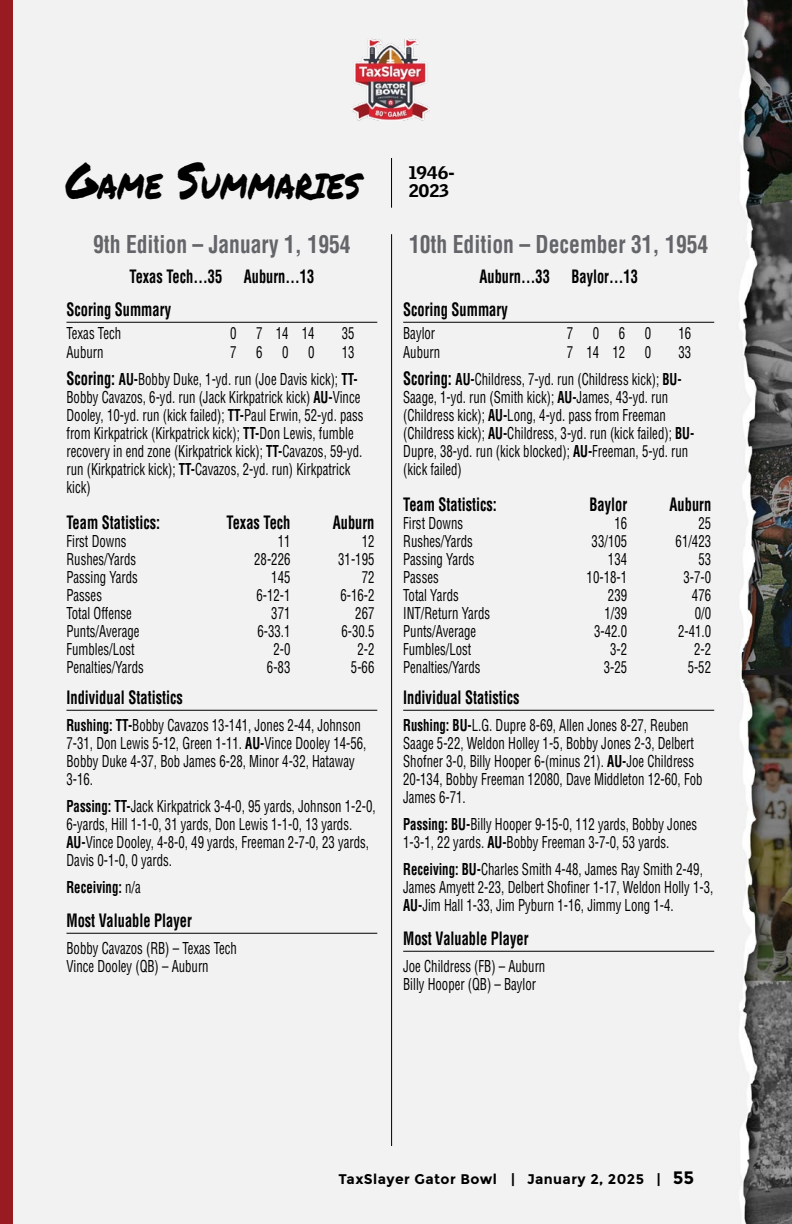
<style>
.page{position:relative;width:792px;height:1224px;background:#fff}
.page>*{position:absolute;margin:0;border:0;box-sizing:border-box;transform-origin:0 0}
.t1{font:35.2px "Permanent Marker";color:#000;scale:.8 1}
.t2{font:700 condensed 24px "Helvetica LT Std";color:#636569;scale:.9 1}
.t3{font:700 condensed 18px/33px "Helvetica LT Std";color:#000;scale:.8 1}
.t4{font:900 17.8px/17.8px "Griffith Gothic";letter-spacing:-.01em;color:#000}
.t5{font:condensed 16px/18px "Helvetica LT Std";color:#000;scale:.8 1}
.t6{font:700 condensed 16px "Helvetica LT Std";color:#000;scale:.8 1}
.t7{font:700 14px "Montserrat";letter-spacing:.03em;color:#000}
.s1{font-size:50.4px}
.s2{font-weight:700;font-size:18px}
.s3{font-weight:700}
.s4{font-weight:400}
.s5{font-size:18px}
</style>
<div class="page">
<div style="left:13px;top:0;width:779px;height:1224px;background:#f2f2f2"></div>
<div style="left:0;top:0;width:13px;height:1224px;background:#981b21"></div>
<img style="left:352px;top:38px;width:78px;height:82px">
<hr style="left:391px;top:234px;width:1px;height:912px;background:#000">
<hr style="left:391px;top:158px;width:1px;height:50px;background:#000">
<hr style="left:66px;top:322px;width:311px;height:1px;background:#000">
<hr style="left:66px;top:710px;width:311px;height:1px;background:#000">
<hr style="left:66px;top:933px;width:311px;height:1px;background:#000">
<hr style="left:403px;top:322px;width:311px;height:1px;background:#000">
<hr style="left:403px;top:710px;width:311px;height:1px;background:#000">
<hr style="left:403px;top:951px;width:311px;height:1px;background:#000">
<h1 class="t1" style="left:66px;top:160px;width:374px"><span class="s1">G</span>AME <span class="s1">S</span>UMMARIES</h1>
<p class="t4" style="left:409px;top:163px;width:47px">1946-<br>2023</p>
<h2 class="t2" style="left:93px;top:229px;width:288px">9th Edition – January 1, 1954</h2>
<p class="t3" style="left:67px;top:260px;width:311px;text-indent:63px">Texas Tech…35 Auburn…13<br>Scoring Summary</p>
<p class="t5" style="left:66px;top:324px;width:70px">Texas Tech</p>
<p class="t5" style="left:230px;top:324px;width:107px">0 7 14 14</p>
<p class="t5" style="left:342px;top:324px;width:17px">35</p>
<p class="t5" style="left:66px;top:343px;width:48px">Auburn</p>
<p class="t5" style="left:230px;top:343px;width:107px">7 6 0 0</p>
<h2 class="t2" style="left:409px;top:229px;width:334px">10th Edition – December 31, 1954</h2>
<p class="t3" style="left:403px;top:260px;width:295px;text-indent:76px">Auburn…33 Baylor…13<br>Scoring Summary</p>
<p class="t5" style="left:403px;top:324px;width:41px">Baylor</p>
<p class="t5" style="left:567px;top:324px;width:107px">7 0 6 0</p>
<p class="t5" style="left:678px;top:324px;width:17px">16</p>
<p class="t5" style="left:403px;top:343px;width:48px">Auburn</p>
<p class="t5" style="left:567px;top:343px;width:107px">7 14 12 0</p>
<p class="t5" style="left:66px;top:339px;width:366px;line-height:27px;text-align:right">13<br><span class="s2">Scoring:</span> <span class="s3">AU-</span>Bobby Duke, 1-yd. run (Joe Davis kick); <span class="s3">TT-</span></p>
<p class="t5" style="left:66px;top:388px;width:373px">Bobby Cavazos, 6-yd. run (Jack Kirkpatrick kick) <span class="s3">AU-</span>Vince Dooley, 10-yd. run (kick failed); <span class="s3">TT-</span>Paul Erwin, 52-yd. pass from Kirkpatrick (Kirkpatrick kick); <span class="s3">TT-</span>Don Lewis, fumble recovery in end zone (Kirkpatrick kick); <span class="s3">TT-</span>Cavazos, 59-yd. run (Kirkpatrick kick); <span class="s3">TT-</span>Cavazos, 2-yd. run) Kirkpatrick kick)</p>
<p class="t3" style="left:66px;top:506px;width:119px">Team Statistics:</p>
<p class="t3" style="left:227px;top:506px;width:81px">Texas Tech</p>
<p class="t3" style="left:333px;top:506px;width:54px">Auburn</p>
<p class="t5" style="left:66px;top:532px;width:77px">First Downs</p>
<p class="t5" style="left:278px;top:532px;width:17px">11</p>
<p class="t5" style="left:362px;top:532px;width:17px">12</p>
<p class="t5" style="left:66px;top:550px;width:89px">Rushes/Yards</p>
<p class="t5" style="left:254px;top:550px;width:47px">28-226</p>
<p class="t5" style="left:338px;top:550px;width:47px">31-195</p>
<p class="t5" style="left:66px;top:568px;width:91px">Passing Yards</p>
<p class="t5" style="left:271px;top:568px;width:25px">145</p>
<p class="t5" style="left:362px;top:568px;width:17px">72</p>
<p class="t5" style="left:66px;top:586px;width:46px">Passes</p>
<p class="t5" style="left:256px;top:586px;width:44px">6-12-1</p>
<p class="t5" style="left:340px;top:586px;width:44px">6-16-2</p>
<p class="t5" style="left:66px;top:604px;width:83px">Total Offense</p>
<p class="t5" style="left:271px;top:604px;width:26px">371</p>
<p class="t5" style="left:355px;top:604px;width:25px">267</p>
<p class="t5" style="left:66px;top:622px;width:93px">Punts/Average</p>
<p class="t5" style="left:257px;top:622px;width:43px">6-33.1</p>
<p class="t5" style="left:341px;top:622px;width:43px">6-30.5</p>
<p class="t5" style="left:66px;top:640px;width:87px">Fumbles/Lost</p>
<p class="t5" style="left:273px;top:640px;width:23px">2-0</p>
<p class="t5" style="left:357px;top:640px;width:23px">2-2</p>
<p class="t5" style="left:66px;top:658px;width:98px">Penalties/Yards</p>
<p class="t5" style="left:267px;top:658px;width:31px">6-83</p>
<p class="t5" style="left:351px;top:658px;width:31px">5-66</p>
<p class="t3" style="left:66px;top:681px;width:147px">Individual Statistics</p>
<p class="t5" style="left:66px;top:716px;width:377px"><span class="s3">Rushing: TT-</span>Bobby Cavazos 13-141, Jones 2-44, Johnson 7-31, Don Lewis 5-12, Green 1-11. <span class="s3">AU-</span>Vince Dooley 14-56, Bobby Duke 4-37, Bob James 6-28, Minor 4-32, Hataway 3-16.</p>
<p class="t5" style="left:66px;top:797px;width:388px"><span class="s3">Passing: TT-</span>Jack Kirkpatrick 3-4-0, 95 yards, Johnson 1-2-0, 6-yards, Hill 1-1-0, 31 yards, Don Lewis 1-1-0, 13 yards.<br><span class="s3">AU-</span>Vince Dooley, 4-8-0, 49 yards, Freeman 2-7-0, 23 yards, Davis 0-1-0, 0 yards.</p>
<p class="t6" style="left:66px;top:877px;width:94px">Receiving: <span class="s4">n/a</span></p>
<p class="t3" style="left:66px;top:904px;width:158px">Most Valuable Player</p>
<p class="t5" style="left:66px;top:939px;width:215px">Bobby Cavazos (RB) – Texas Tech<br>Vince Dooley (QB) – Auburn</p>
<p class="t5" style="left:403px;top:339px;width:361px;line-height:27px;text-indent:275px">33<br><span class="s2">Scoring:</span> <span class="s3">AU-</span>Childress, 7-yd. run (Childress kick); <span class="s3">BU-</span></p>
<p class="t5" style="left:403px;top:388px;width:365px">Saage, 1-yd. run (Smith kick); <span class="s3">AU-</span>James, 43-yd. run (Childress kick); <span class="s3">AU-</span>Long, 4-yd. pass from Freeman (Childress kick); <span class="s3">AU-</span>Childress, 3-yd. run (kick failed); <span class="s3">BU-</span>Dupre, 38-yd. run (kick blocked); <span class="s3">AU-</span>Freeman, 5-yd. run (kick failed)</p>
<p class="t3" style="left:403px;top:488px;width:119px">Team Statistics:</p>
<p class="t3" style="left:590px;top:488px;width:48px">Baylor</p>
<p class="t3" style="left:670px;top:488px;width:54px">Auburn</p>
<p class="t5" style="left:403px;top:514px;width:77px">First Downs</p>
<p class="t5" style="left:614px;top:514px;width:18px">16</p>
<p class="t5" style="left:698px;top:514px;width:18px">25</p>
<p class="t5" style="left:403px;top:532px;width:89px">Rushes/Yards</p>
<p class="t5" style="left:592px;top:532px;width:46px">33/105</p>
<p class="t5" style="left:676px;top:532px;width:46px">61/423</p>
<p class="t5" style="left:403px;top:550px;width:91px">Passing Yards</p>
<p class="t5" style="left:608px;top:550px;width:26px">134</p>
<p class="t5" style="left:698px;top:550px;width:17px">53</p>
<p class="t5" style="left:403px;top:568px;width:46px">Passes</p>
<p class="t5" style="left:587px;top:568px;width:52px">10-18-1</p>
<p class="t5" style="left:683px;top:568px;width:36px">3-7-0</p>
<p class="t5" style="left:403px;top:586px;width:71px">Total Yards</p>
<p class="t5" style="left:608px;top:586px;width:26px">239</p>
<p class="t5" style="left:692px;top:586px;width:26px">476</p>
<p class="t5" style="left:403px;top:604px;width:110px">INT/Return Yards</p>
<p class="t5" style="left:604px;top:604px;width:30px">1/39</p>
<p class="t5" style="left:695px;top:604px;width:22px">0/0</p>
<p class="t5" style="left:403px;top:622px;width:93px">Punts/Average</p>
<p class="t5" style="left:594px;top:622px;width:43px">3-42.0</p>
<p class="t5" style="left:678px;top:622px;width:43px">2-41.0</p>
<p class="t5" style="left:403px;top:640px;width:87px">Fumbles/Lost</p>
<p class="t5" style="left:610px;top:640px;width:23px">3-2</p>
<p class="t5" style="left:694px;top:640px;width:23px">2-2</p>
<p class="t5" style="left:403px;top:658px;width:98px">Penalties/Yards</p>
<p class="t5" style="left:604px;top:658px;width:31px">3-25</p>
<p class="t5" style="left:688px;top:658px;width:31px">5-52</p>
<p class="t3" style="left:403px;top:681px;width:147px">Individual Statistics</p>
<p class="t5" style="left:403px;top:716px;width:376px"><span class="s3">Rushing: BU-</span>L.G. Dupre 8-69, Allen Jones 8-27, Reuben Saage 5-22, Weldon Holley 1-5, Bobby Jones 2-3, Delbert Shofner 3-0, Billy Hooper 6-(minus 21). <span class="s3">AU-</span>Joe Childress 20-134, Bobby Freeman 12080, Dave Middleton 12-60, Fob James 6-71.</p>
<p class="t5" style="left:403px;top:815px;width:369px"><span class="s3">Passing: BU-</span>Billy Hooper 9-15-0, 112 yards, Bobby Jones<br>1-3-1, 22 yards. <span class="s3">AU-</span>Bobby Freeman 3-7-0, 53 yards.</p>
<p class="t5" style="left:403px;top:860px;width:389px"><span class="s3">Receiving: BU-</span>Charles Smith 4-48, James Ray Smith 2-49,<br>James Amyett 2-23, Delbert Shofiner 1-17, Weldon Holly 1-3,<br><span class="s3">AU-</span>Jim Hall 1-33, Jim Pyburn 1-16, Jimmy Long 1-4.</p>
<p class="t3" style="left:403px;top:922px;width:158px">Most Valuable Player</p>
<p class="t5" style="left:403px;top:957px;width:179px">Joe Childress (FB) – Auburn<br>Billy Hooper (QB) – Baylor</p>
<p class="t7" style="left:339px;top:1171px;width:357px">TaxSlayer Gator Bowl | January 2, 2025 | <span class="s5">55</span></p>
</div>
